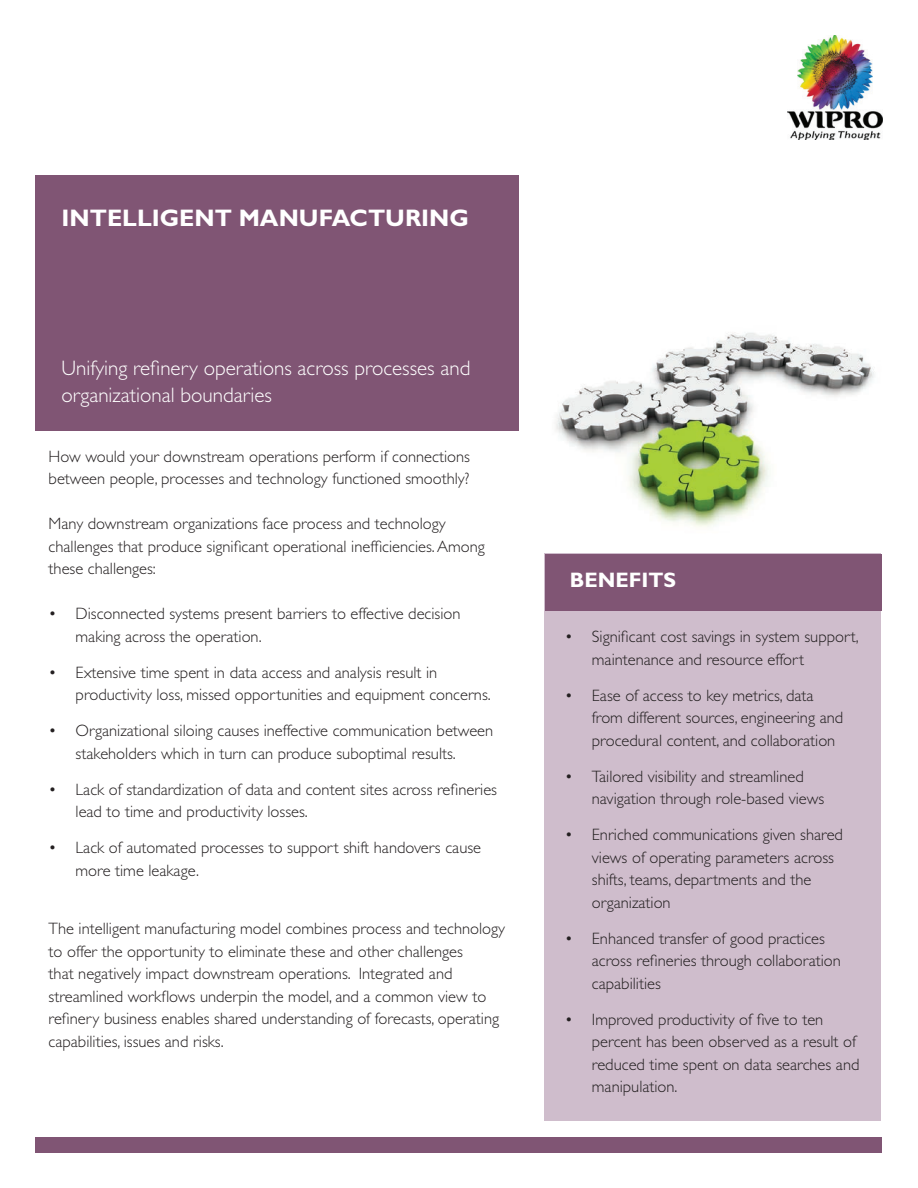
<style>
.page{position:relative;width:918px;height:1188px;background:#fff}
.page>*{position:absolute;margin:0;border:0;box-sizing:border-box;transform-origin:0 0}
.t1{font:700 24px "Gill Sans Std";color:#fff}
.t2{font:300 21px/27px "Gill Sans Std";color:#fff}
.t3{font:700 21px "Gill Sans Std";color:#fff}
.t4{font:300 16.5px/22.5px "Gill Sans Std";color:#231f20}
</style>
<div class="page">
<div style="left:544px;top:554px;width:337px;height:567px;background:#cfbdcc"></div>
<div style="left:36px;top:176px;width:483px;height:255px;background:#805574"></div>
<div style="left:36px;top:1137px;width:846px;height:16px;background:#805574"></div>
<img style="left:788px;top:36px;width:94px;height:104px">
<div style="left:545px;top:554px;width:337px;height:56px;background:#805574"></div>
<img style="left:555px;top:332px;width:319px;height:195px">
<h1 class="t1" style="left:62px;top:204px;width:409px">INTELLIGENT MANUFACTURING</h1>
<p class="t2" style="left:62px;top:355px;width:410px">Unifying refinery operations across processes and organizational boundaries</p>
<p class="t4" style="left:49px;top:445px;width:423px">How would your downstream operations perform if connections between people, processes and technology functioned smoothly?</p>
<p class="t4" style="left:49px;top:513px;width:438px">Many downstream organizations face process and technology challenges that produce significant operational inefficiencies. Among these challenges:</p>
<p class="t4" style="left:76px;top:603px;width:387px;text-indent:-27px">• Disconnected systems present barriers to effective decision making across the operation.</p>
<p class="t4" style="left:76px;top:661px;width:417px;text-indent:-27px">• Extensive time spent in data access and analysis result in productivity loss, missed opportunities and equipment concerns.</p>
<p class="t4" style="left:76px;top:720px;width:419px;text-indent:-27px">• Organizational siloing causes ineffective communication between stakeholders which in turn can produce suboptimal results.</p>
<p class="t4" style="left:76px;top:778px;width:423px;text-indent:-27px">• Lack of standardization of data and content sites across refineries lead to time and productivity losses.</p>
<p class="t4" style="left:76px;top:837px;width:407px;text-indent:-27px">• Lack of automated processes to support shift handovers cause more time leakage.</p>
<p class="t4" style="left:49px;top:918px;width:458px">The intelligent manufacturing model combines process and technology to offer the opportunity to eliminate these and other challenges<br>that negatively impact downstream operations. Integrated and streamlined workflows underpin the model, and a common view to refinery business enables shared understanding of forecasts, operating capabilities, issues and risks.</p>
<p class="t3" style="left:570px;top:567px;width:108px">BENEFITS</p>
<p class="t4" style="left:592px;top:626px;width:268px;text-indent:-27px">• Significant cost savings in system support, maintenance and resource effort</p>
<p class="t4" style="left:592px;top:684px;width:253px;text-indent:-27px">• Ease of access to key metrics, data from different sources, engineering and procedural content, and collaboration</p>
<p class="t4" style="left:592px;top:765px;width:234px;text-indent:-27px">• Tailored visibility and streamlined navigation through role-based views</p>
<p class="t4" style="left:592px;top:824px;width:253px;text-indent:-27px">• Enriched communications given shared views of operating parameters across shifts, teams, departments and the organization</p>
<p class="t4" style="left:592px;top:927px;width:251px;text-indent:-27px">• Enhanced transfer of good practices across refineries through collaboration capabilities</p>
<p class="t4" style="left:592px;top:1008px;width:269px;text-indent:-27px">• Improved productivity of five to ten percent has been observed as a result of reduced time spent on data searches and manipulation.</p>
</div>
